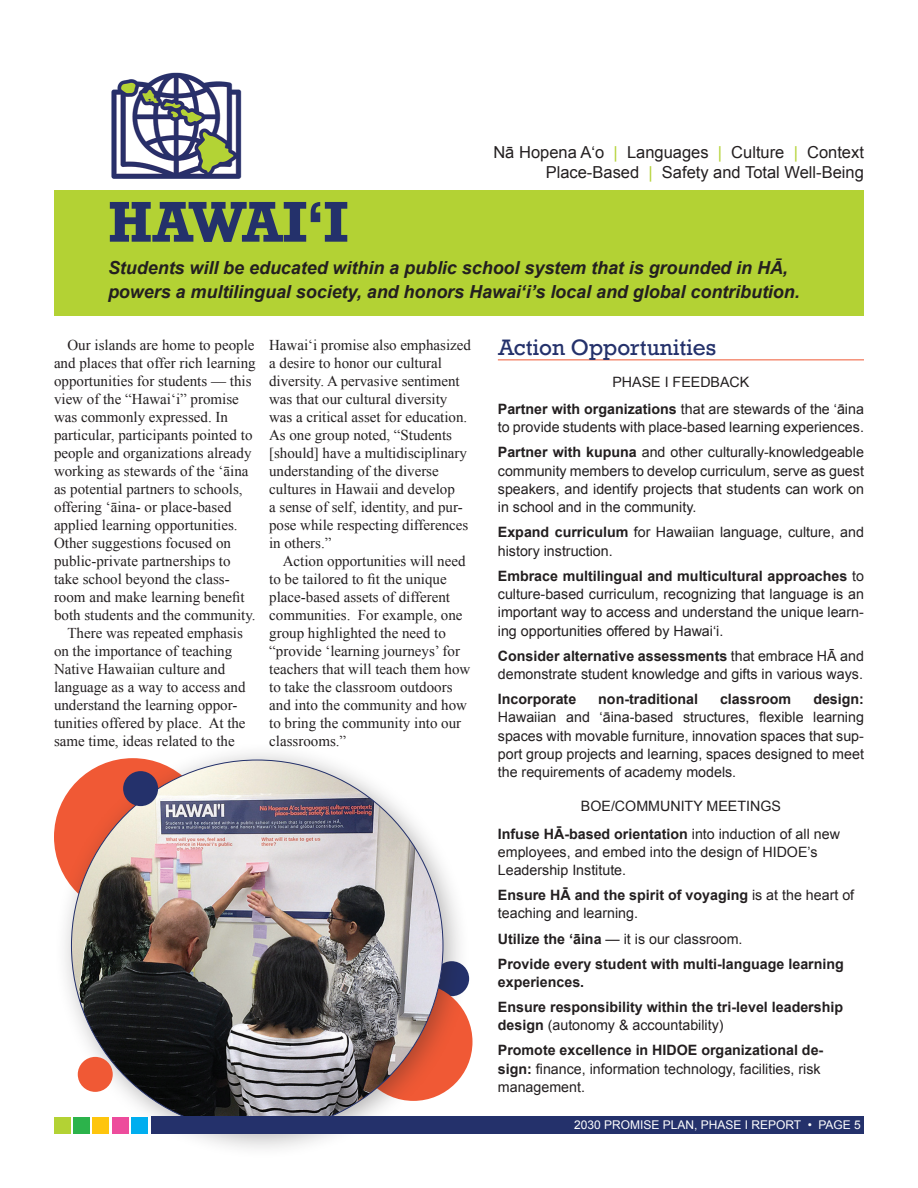
<style>
.page{position:relative;width:918px;height:1188px;background:#fff}
.page>*{position:absolute;margin:0;border:0;box-sizing:border-box;transform-origin:0 0}
.Body_Header{font:700 54px "Rockwell";letter-spacing:-.04em;color:#24316b}
.Box_header{font:21px "Rockwell";color:#24316b}
.Breakout_Box{font:italic 700 18px/24px "Arial";letter-spacing:-.005em;color:#231f20}
.Breakout_Box-2{font:16.5px/19.8px "Arial";color:#231f20;text-align:right}
.Body{font:15px/18px "Times New Roman";color:#231f20}
.Breakout_Box-3{font:14.25px/18.3px "Arial";color:#231f20}
.Breakout_Box-4{font:700 14.25px/18.3px "Arial";color:#231f20}
.t1{font:12px "Arial";color:#fff}
.s1{color:#b3d234}
.s2{font-weight:700}
.s3{font-weight:400}
</style>
<div class="page">
<div style="left:53px;top:742px;width:418px;height:417px;background:#231f20;opacity:.35"></div>
<div style="left:71px;top:760px;width:372px;height:372px;background:#231f20;opacity:.35"></div>
<img style="left:71px;top:760px;width:372px;height:372px;border-radius:186px">
<div style="left:54px;top:190px;width:810px;height:125px;background:#b3d234"></div>
<img style="left:111px;top:72px;width:131px;height:107px">
<hr style="left:498px;top:359px;width:366px;height:1px;background:#f05935">
<div style="left:123px;top:771px;width:35px;height:35px;background:#24316b;border-radius:50%"></div>
<div style="left:78px;top:1057px;width:35px;height:35px;background:#f05935;border-radius:50%"></div>
<div style="left:151px;top:1117px;width:713px;height:17px;background:#24316b"></div>
<div style="left:54px;top:1118px;width:16px;height:16px;background:#b3d234"></div>
<div style="left:73px;top:1118px;width:17px;height:16px;background:#2cb34b"></div>
<div style="left:93px;top:1118px;width:16px;height:16px;background:#fec50d"></div>
<div style="left:112px;top:1118px;width:16px;height:16px;background:#ed4c9c"></div>
<div style="left:131px;top:1118px;width:17px;height:16px;background:#00aeef"></div>
<p class="Body_Header" style="left:108px;top:187px;width:241px">HAWAI‘I</p>
<p class="Breakout_Box-2" style="left:493px;top:142px;width:372px">Nā Hopena Aʻo <span class="s1">|</span> Languages <span class="s1">|</span> Culture <span class="s1">|</span> Context<br>Place-Based <span class="s1">|</span> Safety and Total Well-Being</p>
<p class="Breakout_Box" style="left:108px;top:257px;width:693px">Students will be educated within a public school system that is grounded in HĀ, powers a multilingual society, and honors Hawaiʻi’s local and global contribution.</p>
<p class="Body" style="left:54px;top:335px;width:203px;text-indent:14px">Our islands are home to people and places that offer rich learning opportunities for students — this view of the “Hawaiʻi” promise was commonly expressed. In particular, participants pointed to people and organizations already working as stewards of the ʻāina as potential partners to schools, offering ʻāina- or place-based applied learning opportunities.<br>Other suggestions focused on public-private partnerships to take school beyond the class&shy;room and make learning benefit both students and the community.</p>
<p class="Body" style="left:54px;top:623px;width:193px;text-indent:14px">There was repeated emphasis on the importance of teaching<br>Native Hawaiian culture and language as a way to access and understand the learning oppor&shy;tunities offered by place. At the same time, ideas related to the</p>
<p class="Body" style="left:269px;top:335px;width:203px">Hawaiʻi promise also emphasized a desire to honor our cultural diversity. A pervasive sentiment was that our cultural diversity was a critical asset for education.<br>As one group noted, “Students [should] have a multidisciplinary understanding of the diverse cultures in Hawaii and develop<br>a sense of self, identity, and pur&shy;pose while respecting differences in others.”</p>
<p class="Body" style="left:269px;top:551px;width:203px;text-indent:14px">Action opportunities will need to be tailored to fit the unique place-based assets of different communities. For example, one group highlighted the need to “provide ‘learning journeys’ for teachers that will teach them how to take the classroom outdoors and into the community and how to bring the community into our classrooms.”</p>
<p class="Box_header" style="left:498px;top:334px;width:220px">Action Opportunities</p>
<p class="Breakout_Box-3" style="left:612px;top:373px;width:138px">PHASE I FEEDBACK</p>
<p class="Breakout_Box-3" style="left:498px;top:400px;width:368px"><span class="s2">Partner with organizations</span> that are stewards of the ʻāina to provide students with place-based learning experiences.</p>
<p class="Breakout_Box-3" style="left:498px;top:443px;width:368px;text-align:justify"><span class="s2">Partner with kupuna</span> and other culturally-knowledgeable community members to develop curriculum, serve as guest speakers, and identify projects that students can work on in school and in the community.</p>
<p class="Breakout_Box-3" style="left:498px;top:523px;width:368px"><span class="s2">Expand curriculum</span> for Hawaiian language, culture, and history instruction.</p>
<p class="Breakout_Box-3" style="left:498px;top:567px;width:368px;text-align:justify"><span class="s2">Embrace multilingual and multicultural approaches</span> to culture-based curriculum, recognizing that language is an important way to access and understand the unique learn&shy;ing opportunities offered by Hawaiʻi.</p>
<p class="Breakout_Box-3" style="left:498px;top:647px;width:368px"><span class="s2">Consider alternative assessments</span> that embrace HĀ and demonstrate student knowledge and gifts in various ways.</p>
<p class="Breakout_Box-4" style="left:498px;top:690px;width:80px">Incorporate</p>
<p class="Breakout_Box-4" style="left:598px;top:690px;width:101px">non-traditional</p>
<p class="Breakout_Box-4" style="left:720px;top:690px;width:73px">classroom</p>
<p class="Breakout_Box-3" style="left:498px;top:690px;width:368px;text-align:justify;text-indent:315px"><span class="s2">design:<br></span>Hawaiian and ʻāina-based structures, flexible learning spaces with movable furniture, innovation spaces that sup&shy;port group projects and learning, spaces designed to meet the requirements of academy models.</p>
<p class="Breakout_Box-3" style="left:581px;top:797px;width:202px">BOE/COMMUNITY MEETINGS</p>
<p class="Breakout_Box-3" style="left:498px;top:825px;width:344px"><span class="s2">Infuse HĀ-based orientation</span> into induction of all new employees, and embed into the design of HIDOE’s<br>Leadership Institute.</p>
<p class="Breakout_Box-3" style="left:498px;top:886px;width:358px"><span class="s2">Ensure HĀ and the spirit of voyaging</span> is at the heart of teaching and learning.</p>
<p class="Breakout_Box-3" style="left:498px;top:930px;width:246px"><span class="s2">Utilize the ‘āina</span> — it is our classroom.</p>
<p class="Breakout_Box-4" style="left:498px;top:955px;width:348px">Provide every student with multi-language learning experiences.</p>
<p class="Breakout_Box-4" style="left:498px;top:998px;width:347px">Ensure responsibility within the tri-level leadership design <span class="s3">(autonomy &amp; accountability)</span></p>
<p class="Breakout_Box-3" style="left:498px;top:1041px;width:327px"><span class="s2">Promote excellence in HIDOE organizational de&shy;sign:</span> finance, information technology, facilities, risk management.</p>
<p class="t1" style="left:574px;top:1117px;width:288px">2030 PROMISE PLAN, PHASE I REPORT • PAGE 5</p>
</div>
